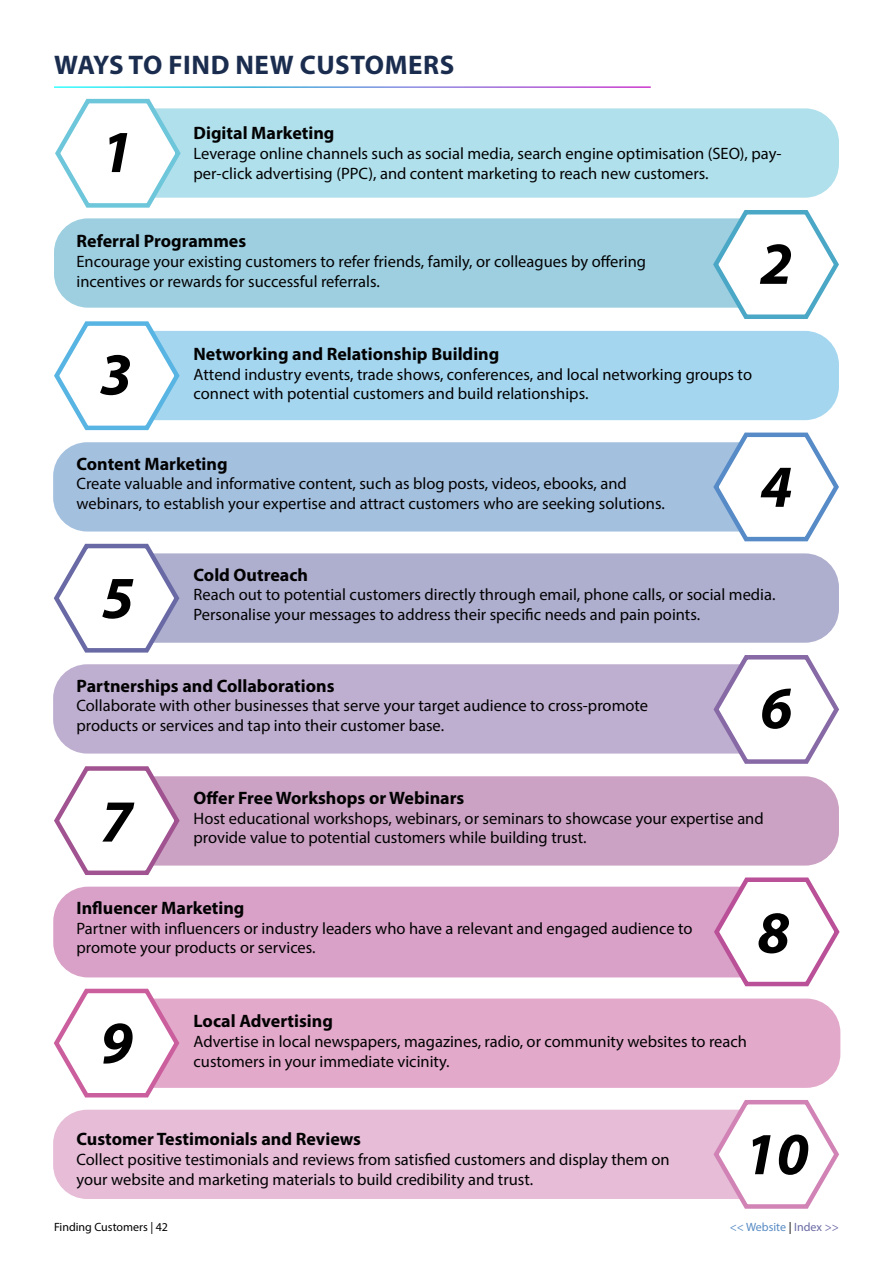
<style>
.page{position:relative;width:893px;height:1263px;background:#fff}
.page>*{position:absolute;margin:0;border:0;box-sizing:border-box;transform-origin:0 0}
.t1{font:italic 700 60px "Myriad Pro";color:#000}
.t2{font:700 27px "Myriad Pro";letter-spacing:.02em;color:#1b2d4f}
.t3{font:700 18px "Myriad Pro";color:#020203}
.t4{font:16.5px/19.8px "Myriad Pro";color:#020203}
.t5{font:12px "Myriad Pro";color:#020203}
.t6{font:12px "Myriad Pro";color:#578bc4}
.s1{color:#020203}
.s2{color:#6969a5}
</style>
<div class="page">
<div style="left:118px;top:108px;width:721px;height:90px;background:#b0e0eb;border-radius:34px"></div>
<svg style="left:55px;top:98px;width:128px;height:110px"></svg>
<div style="left:118px;top:331px;width:721px;height:89px;background:#a5d6ef;border-radius:34px"></div>
<svg style="left:54px;top:321px;width:128px;height:110px"></svg>
<div style="left:118px;top:553px;width:721px;height:90px;background:#aeaece;border-radius:34px"></div>
<svg style="left:53px;top:543px;width:129px;height:110px"></svg>
<div style="left:99px;top:776px;width:740px;height:89px;background:#cba2c3;border-radius:34px"></div>
<svg style="left:54px;top:766px;width:128px;height:109px"></svg>
<div style="left:97px;top:998px;width:743px;height:90px;background:#e3a9ca;border-radius:34px"></div>
<svg style="left:53px;top:988px;width:129px;height:110px"></svg>
<div style="left:54px;top:218px;width:729px;height:90px;background:#9dcfe0;border-radius:34px"></div>
<svg style="left:710px;top:210px;width:129px;height:109px"></svg>
<div style="left:53px;top:442px;width:727px;height:89px;background:#a4c0df;border-radius:34px"></div>
<svg style="left:711px;top:432px;width:128px;height:110px"></svg>
<div style="left:53px;top:664px;width:723px;height:89px;background:#beaecf;border-radius:34px"></div>
<svg style="left:711px;top:655px;width:128px;height:109px"></svg>
<div style="left:54px;top:887px;width:728px;height:90px;background:#d9a1c7;border-radius:34px"></div>
<div style="left:53px;top:887px;width:730px;height:90px;border:2px solid #ba5198;border-radius:34px"></div>
<svg style="left:711px;top:877px;width:129px;height:110px"></svg>
<div style="left:53px;top:1110px;width:723px;height:89px;background:#e6bcd7;border-radius:34px"></div>
<svg style="left:711px;top:1100px;width:128px;height:109px"></svg>
<h2 class="t2" style="left:54px;top:48px;width:402px">WAYS TO FIND NEW CUSTOMERS</h2>
<h1 class="t1" style="left:101px;top:113px;width:34px">1</h1>
<p class="t3" style="left:194px;top:121px;width:142px">Digital Marketing</p>
<p class="t4" style="left:194px;top:143px;width:589px">Leverage online channels such as social media, search engine optimisation (SEO), pay&shy;per-click advertising (PPC), and content marketing to reach new customers.</p>
<p class="t3" style="left:77px;top:229px;width:171px">Referral Programmes</p>
<p class="t4" style="left:77px;top:251px;width:571px">Encourage your existing customers to refer friends, family, or colleagues by offering incentives or rewards for successful referrals.</p>
<h1 class="t1" style="left:760px;top:225px;width:34px">2</h1>
<h1 class="t1" style="left:100px;top:335px;width:34px">3</h1>
<p class="t3" style="left:194px;top:342px;width:307px">Networking and Relationship Building</p>
<p class="t4" style="left:194px;top:364px;width:560px">Attend industry events, trade shows, conferences, and local networking groups to connect with potential customers and build relationships.</p>
<p class="t3" style="left:77px;top:452px;width:153px">Content Marketing</p>
<p class="t4" style="left:77px;top:474px;width:590px">Create valuable and informative content, such as blog posts, videos, ebooks, and webinars, to establish your expertise and attract customers who are seeking solutions.</p>
<h1 class="t1" style="left:760px;top:448px;width:34px">4</h1>
<h1 class="t1" style="left:102px;top:559px;width:34px">5</h1>
<p class="t3" style="left:194px;top:563px;width:116px">Cold Outreach</p>
<p class="t4" style="left:194px;top:585px;width:583px">Reach out to potential customers directly through email, phone calls, or social media.<br>Personalise your messages to address their specific needs and pain points.</p>
<p class="t3" style="left:77px;top:674px;width:259px">Partnerships and Collaborations</p>
<p class="t4" style="left:77px;top:696px;width:573px">Collaborate with other businesses that serve your target audience to cross-promote products or services and tap into their customer base.</p>
<h1 class="t1" style="left:760px;top:669px;width:34px">6</h1>
<h1 class="t1" style="left:101px;top:782px;width:34px">7</h1>
<p class="t3" style="left:194px;top:786px;width:272px">Offer Free Workshops or Webinars</p>
<p class="t4" style="left:194px;top:808px;width:572px">Host educational workshops, webinars, or seminars to showcase your expertise and provide value to potential customers while building trust.</p>
<p class="t3" style="left:77px;top:896px;width:169px">Influencer Marketing</p>
<p class="t4" style="left:77px;top:918px;width:617px">Partner with influencers or industry leaders who have a relevant and engaged audience to promote your products or services.</p>
<h1 class="t1" style="left:757px;top:893px;width:34px">8</h1>
<h1 class="t1" style="left:100px;top:1004px;width:34px">9</h1>
<p class="t3" style="left:194px;top:1010px;width:141px">Local Advertising</p>
<p class="t4" style="left:194px;top:1031px;width:555px">Advertise in local newspapers, magazines, radio, or community websites to reach customers in your immediate vicinity.</p>
<p class="t3" style="left:77px;top:1127px;width:286px">Customer Testimonials and Reviews</p>
<p class="t4" style="left:77px;top:1149px;width:595px">Collect positive testimonials and reviews from satisfied customers and display them on your website and marketing materials to build credibility and trust.</p>
<p class="t5" style="left:54px;top:1219px;width:116px">Finding Customers | 42</p>
<h1 class="t1" style="left:744px;top:1115px;width:66px">10</h1>
<p class="t6" style="left:730px;top:1219px;width:111px">&lt;&lt; Website <span class="s1">|</span> <span class="s2">Index &gt;&gt;</span></p>
</div>
